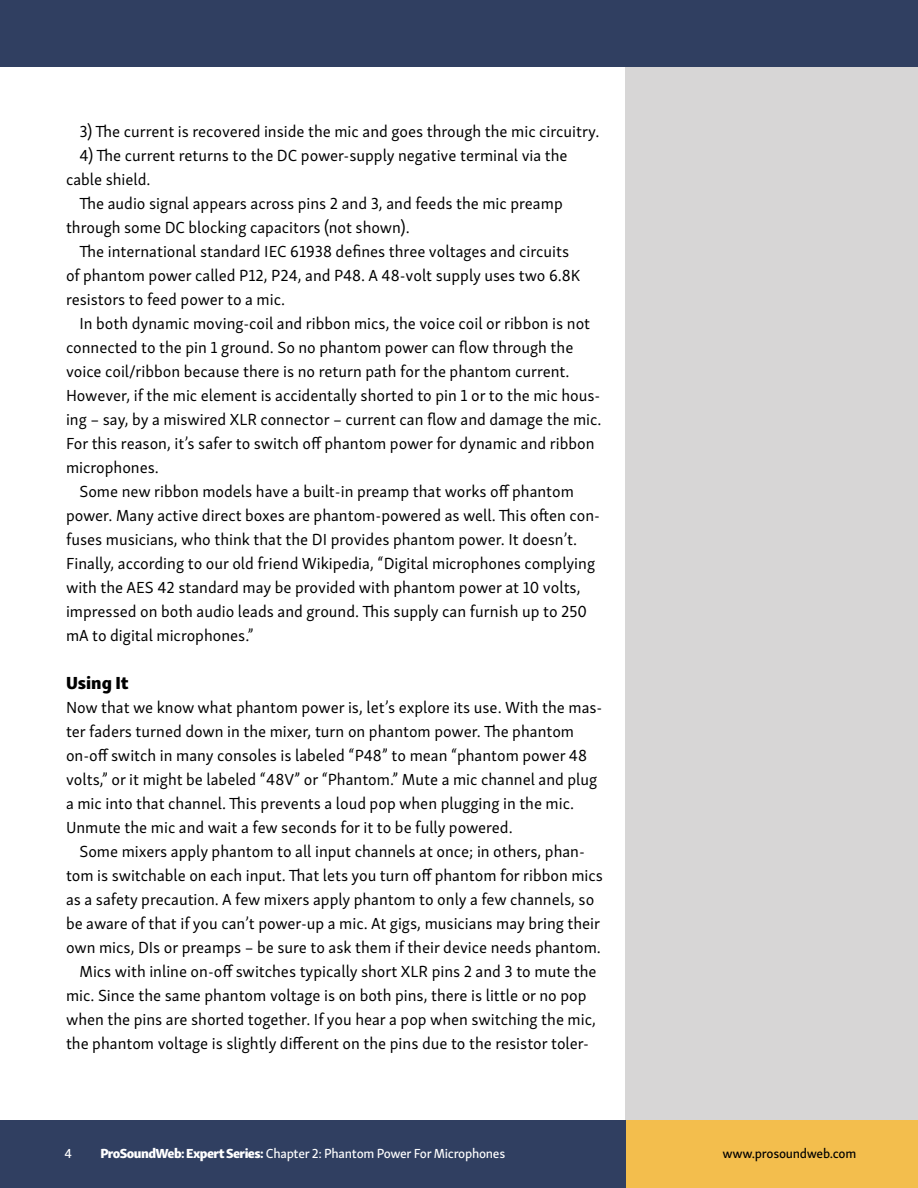
<style>
.page{position:relative;width:918px;height:1188px;background:#fff}
.page>*{position:absolute;margin:0;border:0;box-sizing:border-box;transform-origin:0 0}
.t1{font:18px "Skolar Sans Latn Eb";color:#000}
.t2{font:16.5px/24px "Skolar Sans Latn";color:#000}
.t3{font:13.5px "Skolar Sans Latn Me";letter-spacing:-.02em;color:#fff}
.t4{font:13.5px "Skolar Sans Latn Me";letter-spacing:-.02em;color:#000}
.s1{font-family:"Skolar Sans Latn Eb"}
</style>
<div class="page">
<div style="left:626px;top:54px;width:292px;height:1134px;background:#d7d6d6"></div>
<div style="left:0;top:0;width:918px;height:68px;background:#303f61"></div>
<div style="left:0;top:1120px;width:627px;height:68px;background:#303f61"></div>
<div style="left:626px;top:1120px;width:292px;height:68px;background:#f3be4d"></div>
<p class="t2" style="left:80px;top:118px;width:521px">3) The current is recovered inside the mic and goes through the mic circuitry.</p>
<p class="t2" style="left:66px;top:142px;width:503px;text-indent:13px">4) The current returns to the DC power-supply negative terminal via the cable shield.</p>
<p class="t2" style="left:66px;top:190px;width:498px;text-indent:13px">The audio signal appears across pins 2 and 3, and feeds the mic preamp through some DC blocking capacitors (not shown).</p>
<p class="t2" style="left:66px;top:238px;width:516px;text-indent:13px">The international standard IEC 61938 defines three voltages and circuits of phantom power called P12, P24, and P48. A 48-volt supply uses two 6.8K resistors to feed power to a mic.</p>
<p class="t2" style="left:80px;top:310px;width:512px">In both dynamic moving-coil and ribbon mics, the voice coil or ribbon is not</p>
<p class="t2" style="left:66px;top:334px;width:509px">connected to the pin 1 ground. So no phantom power can flow through the</p>
<p class="t2" style="left:66px;top:358px;width:505px">voice coil/ribbon because there is no return path for the phantom current.</p>
<p class="t2" style="left:66px;top:382px;width:536px">However, if the mic element is accidentally shorted to pin 1 or to the mic hous-</p>
<p class="t2" style="left:66px;top:406px;width:537px">ing – say, by a miswired XLR connector – current can flow and damage the mic.</p>
<p class="t2" style="left:66px;top:430px;width:530px">For this reason, it’s safer to switch off phantom power for dynamic and ribbon</p>
<p class="t2" style="left:66px;top:454px;width:94px">microphones.</p>
<p class="t2" style="left:80px;top:478px;width:496px">Some new ribbon models have a built-in preamp that works off phantom</p>
<p class="t2" style="left:66px;top:502px;width:536px">power. Many active direct boxes are phantom-powered as well. This often con-</p>
<p class="t2" style="left:66px;top:526px;width:513px">fuses musicians, who think that the DI provides phantom power. It doesn’t.</p>
<p class="t2" style="left:66px;top:550px;width:531px">Finally, according to our old friend Wikipedia, “Digital microphones complying</p>
<p class="t2" style="left:66px;top:574px;width:516px">with the AES 42 standard may be provided with phantom power at 10 volts,</p>
<p class="t2" style="left:66px;top:598px;width:522px">impressed on both audio leads and ground. This supply can furnish up to 250</p>
<p class="t2" style="left:66px;top:622px;width:189px">mA to digital microphones.”</p>
<p class="t1" style="left:66px;top:667px;width:64px">Using It</p>
<p class="t2" style="left:66px;top:694px;width:538px">Now that we know what phantom power is, let’s explore its use. With the mas&shy;ter faders turned down in the mixer, turn on phantom power. The phantom on-off switch in many consoles is labeled “P48” to mean “phantom power 48 volts,” or it might be labeled “48V” or “Phantom.” Mute a mic channel and plug a mic into that channel. This prevents a loud pop when plugging in the mic.<br>Unmute the mic and wait a few seconds for it to be fully powered.</p>
<p class="t2" style="left:79px;top:838px;width:507px">Some mixers apply phantom to all input channels at once; in others, phan-</p>
<p class="t2" style="left:66px;top:862px;width:538px">tom is switchable on each input. That lets you turn off phantom for ribbon mics</p>
<p class="t2" style="left:66px;top:886px;width:530px">as a safety precaution. A few mixers apply phantom to only a few channels, so</p>
<p class="t2" style="left:66px;top:910px;width:536px">be aware of that if you can’t power-up a mic. At gigs, musicians may bring their</p>
<p class="t2" style="left:66px;top:934px;width:536px">own mics, DIs or preamps – be sure to ask them if their device needs phantom.</p>
<p class="t2" style="left:79px;top:958px;width:519px">Mics with inline on-off switches typically short XLR pins 2 and 3 to mute the</p>
<p class="t2" style="left:66px;top:982px;width:522px">mic. Since the same phantom voltage is on both pins, there is little or no pop</p>
<p class="t2" style="left:66px;top:1006px;width:531px">when the pins are shorted together. If you hear a pop when switching the mic,</p>
<p class="t2" style="left:66px;top:1030px;width:525px">the phantom voltage is slightly different on the pins due to the resistor toler-</p>
<p class="t3" style="left:64px;top:1143px;width:9px">4</p>
<p class="t3" style="left:100px;top:1143px;width:406px"><span class="s1">ProSoundWeb: Expert Series:</span> Chapter 2: Phantom Power For Microphones</p>
<p class="t4" style="left:722px;top:1143px;width:135px">www.prosoundweb.com</p>
</div>
